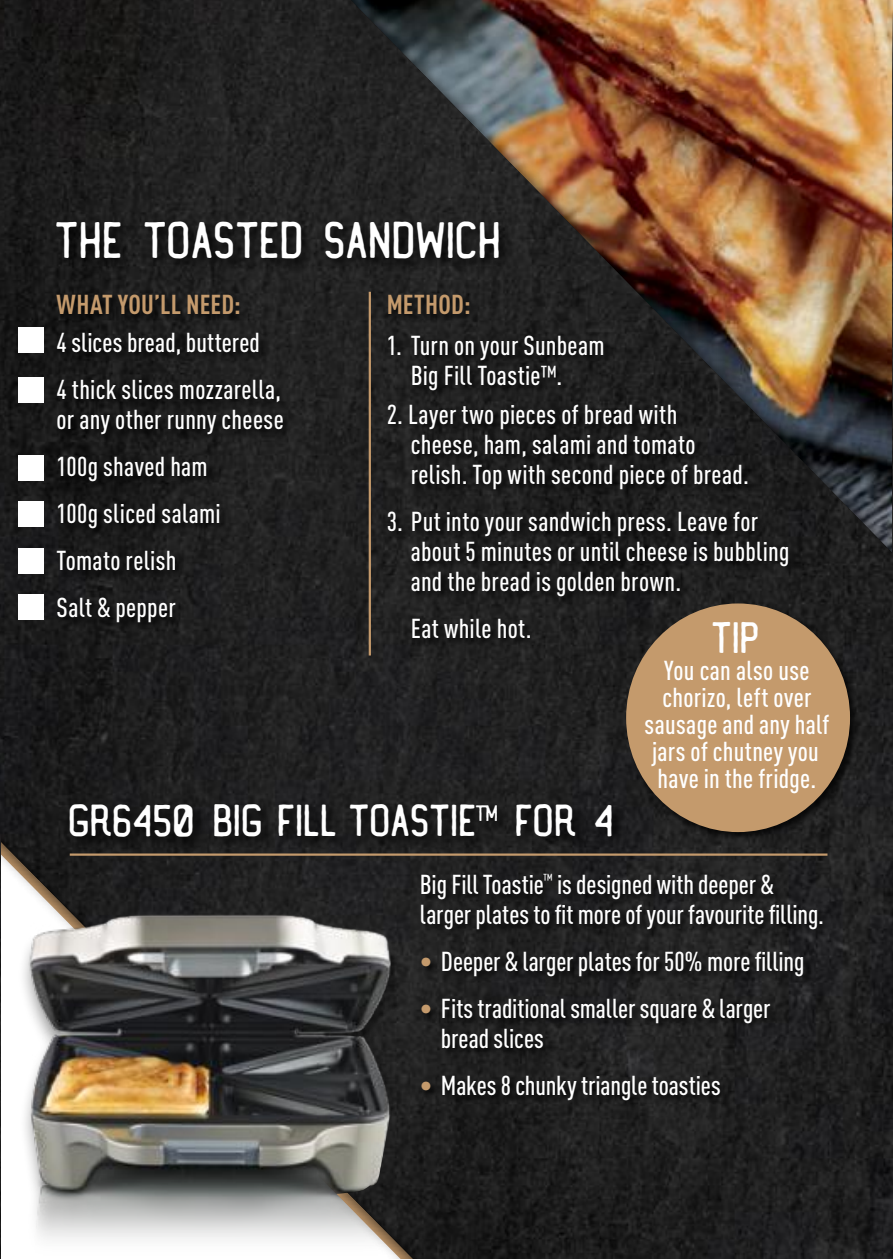
<style>
.page{position:relative;width:893px;height:1259px;background:#fff}
.page>*{position:absolute;margin:0;border:0;box-sizing:border-box;transform-origin:0 0}
.t1{font:48px "Southbank LT";letter-spacing:.005em;color:#fff}
.t2{font:42px "Southbank LT";letter-spacing:.005em;color:#fff}
.t3{font:41.4px "Southbank LT";color:#fff}
.t4{font:500 27px/30px "DIN Cond";letter-spacing:.01em;color:#fff}
.t5{font:700 27px "DIN Cond";letter-spacing:.01em;color:#c49a6c}
.s1{font-weight:400;color:#c49a6c}
</style>
<div class="page">
<img style="left:0;top:0;width:892px;height:1259px">
<div style="left:56px;top:294px;width:236px;height:338px;background:#000;opacity:.75"></div>
<div style="left:18px;top:327px;width:26px;height:25px;background:#fff"></div>
<div style="left:18px;top:501px;width:26px;height:26px;background:#fff"></div>
<div style="left:18px;top:378px;width:26px;height:25px;background:#fff"></div>
<div style="left:18px;top:548px;width:26px;height:25px;background:#fff"></div>
<div style="left:18px;top:594px;width:26px;height:26px;background:#fff"></div>
<div style="left:18px;top:455px;width:26px;height:25px;background:#fff"></div>
<div style="left:55px;top:218px;width:457px;height:54px;background:#1a1a1a"></div>
<hr style="left:369px;top:292px;width:2px;height:363px;background:#c49a6c">
<div style="left:388px;top:294px;width:409px;height:354px;background:#1e1e1e"></div>
<hr style="left:892px;top:507px;width:1px;height:752px;background:#000;opacity:.75">
<div style="left:2px;top:801px;width:501px;height:458px;background:#000;opacity:.8"></div>
<div style="left:319px;top:0;width:574px;height:568px;background:#000;opacity:.75"></div>
<div style="left:17px;top:914px;width:383px;height:345px;background:#000;opacity:.4"></div>
<img style="left:9px;top:898px;width:386px;height:354px">
<hr style="left:70px;top:853px;width:757px;height:2px;background:#c49a6c">
<div style="left:68px;top:802px;width:558px;height:49px;background:#19191a"></div>
<div style="left:421px;top:872px;width:410px;height:237px;background:#000;opacity:.75"></div>
<div style="left:626px;top:603px;width:234px;height:238px;background:#000;opacity:.75"></div>
<div style="left:626px;top:603px;width:224px;height:229px;background:#c49a6c;border-radius:50%"></div>
<h1 class="t1" style="left:57px;top:210px;width:448px">THE TOASTED SANDWICH</h1>
<p class="t5" style="left:387px;top:287px;width:86px">METHOD:</p>
<p class="t4" style="left:411px;top:330px;width:195px;text-indent:-24px">1. Turn on your Sunbeam<br>Big Fill Toastie™.</p>
<p class="t4" style="left:411px;top:398px;width:340px;text-indent:-24px">2. Layer two pieces of bread with cheese, ham, salami and tomato relish. Top with second piece of bread.</p>
<p class="t4" style="left:411px;top:505px;width:380px;text-indent:-24px">3. Put into your sandwich press. Leave for about 5 minutes or until cheese is bubbling and the bread is golden brown.</p>
<p class="t4" style="left:411px;top:612px;width:122px">Eat while hot.</p>
<p class="t5" style="left:57px;top:287px;width:186px">WHAT YOU’LL NEED:</p>
<p class="t4" style="left:57px;top:318px;width:226px;line-height:47.1px">4 slices bread, buttered<br>4 thick slices mozzarella,</p>
<p class="t4" style="left:57px;top:395px;width:229px;line-height:47.1px">or any other runny cheese<br>100g shaved ham<br>100g sliced salami<br>Tomato relish<br>Salt &amp; pepper</p>
<h3 class="t3" style="left:713px;top:612px;width:50px">TIP</h3>
<p class="t4" style="left:644px;top:656px;width:187px;line-height:27px;text-align:center">You can also use chorizo, left over sausage and any half jars of chutney you have in the fridge.</p>
<h2 class="t2" style="left:70px;top:795px;width:548px">GR6450 BIG FILL TOASTIE<sup>™</sup> FOR 4</h2>
<p class="t4" style="left:420px;top:869px;width:406px">Big Fill Toastie<sup>™</sup> is designed with deeper &amp; larger plates to fit more of your favourite filling.</p>
<p class="t4" style="left:420px;top:946px;width:386px"><span class="s1">•</span> Deeper &amp; larger plates for 50% more filling</p>
<p class="t4" style="left:441px;top:993px;width:331px;text-indent:-21px"><span class="s1">•</span> Fits traditional smaller square &amp; larger bread slices</p>
<p class="t4" style="left:420px;top:1070px;width:302px"><span class="s1">•</span> Makes 8 chunky triangle toasties</p>
</div>
